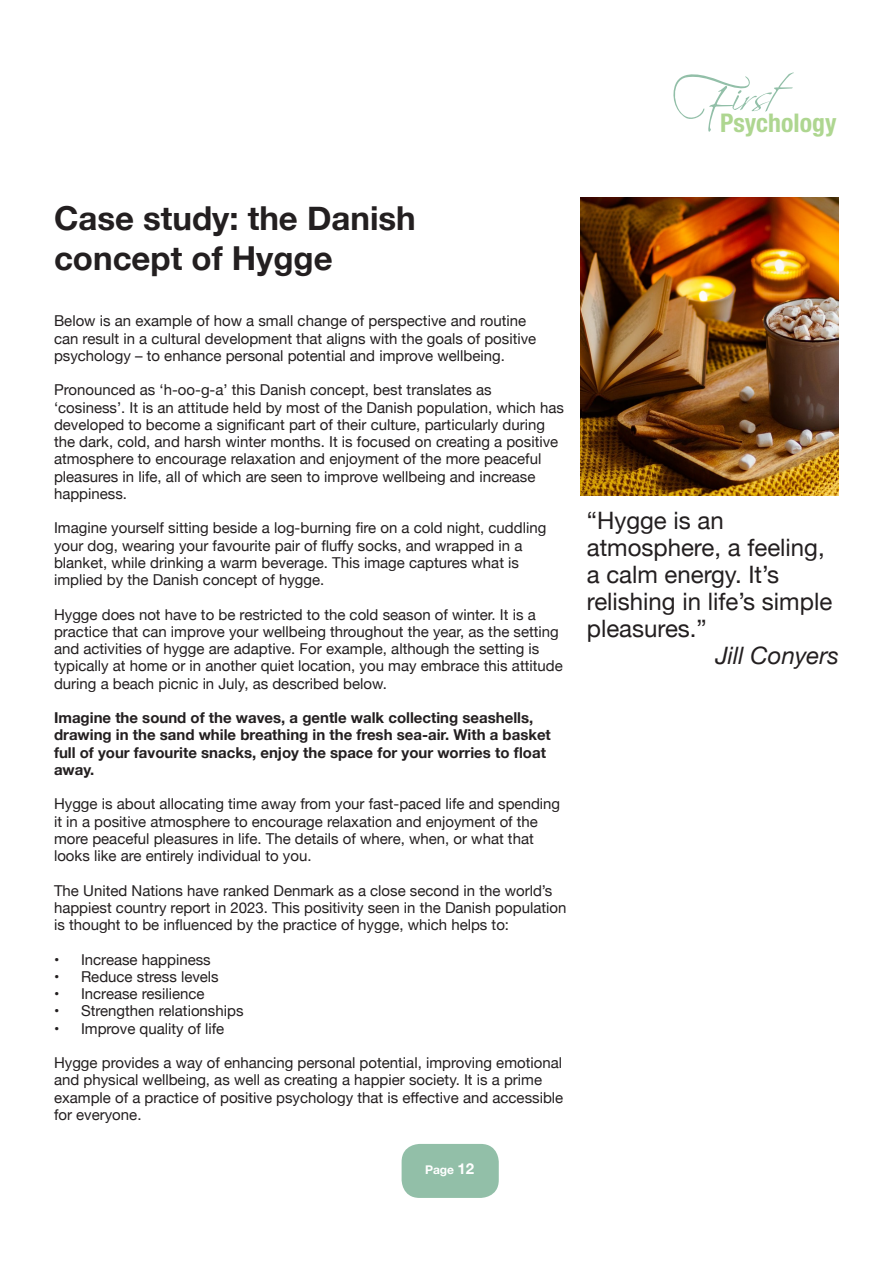
<style>
.page{position:relative;width:893px;height:1263px;background:#fff}
.page>*{position:absolute;margin:0;border:0;box-sizing:border-box;transform-origin:0 0}
.heading_1{font:700 33px/39.6px "Helvetica Neue";color:#231f20}
.t1{font:700 condensed 25.8px "Helvetica Neue";color:#aed690}
.main_para_style_sans{font:24px/27px "Helvetica Neue";color:#231f20}
.main_para_style_sans-2{font:italic 24px "Helvetica Neue";color:#231f20}
.main_para_style_sans-3{font:15px/17.2px "Helvetica Neue";color:#231f20}
.main_para_style_sans-4{font:700 15px/17.2px "Helvetica Neue";color:#231f20}
.t2{font:700 12px "Helvetica Neue";color:#fff}
.s1{font-size:15px}
</style>
<div class="page">
<svg style="left:673px;top:72px;width:121px;height:60px"></svg>
<div style="left:402px;top:1144px;width:97px;height:54px;background:#92bfa8;border-radius:18px"></div>
<img style="left:580px;top:198px;width:259px;height:297px">
<h2 class="t1" style="left:720px;top:102px;width:118px">Psychology</h2>
<p class="heading_1" style="left:54px;top:199px;width:363px">Case study: the Danish concept of Hygge</p>
<p class="main_para_style_sans-3" style="left:54px;top:313px;width:484px">Below is an example of how a small change of perspective and routine can result in a cultural development that aligns with the goals of positive psychology – to enhance personal potential and improve wellbeing.</p>
<p class="main_para_style_sans-3" style="left:54px;top:382px;width:511px">Pronounced as ‘h-oo-g-a’ this Danish concept, best translates as ‘cosiness’. It is an attitude held by most of the Danish population, which has developed to become a significant part of their culture, particularly during the dark, cold, and harsh winter months. It is focused on creating a positive atmosphere to encourage relaxation and enjoyment of the more peaceful pleasures in life, all of which are seen to improve wellbeing and increase happiness.</p>
<p class="main_para_style_sans-3" style="left:54px;top:520px;width:494px">Imagine yourself sitting beside a log-burning fire on a cold night, cuddling your dog, wearing your favourite pair of fluffy socks, and wrapped in a blanket, while drinking a warm beverage. This image captures what is implied by the Danish concept of hygge.</p>
<p class="main_para_style_sans-3" style="left:54px;top:606px;width:510px">Hygge does not have to be restricted to the cold season of winter. It is a practice that can improve your wellbeing throughout the year, as the setting and activities of hygge are adaptive. For example, although the setting is typically at home or in another quiet location, you may embrace this attitude during a beach picnic in July, as described below.</p>
<p class="main_para_style_sans-4" style="left:54px;top:710px;width:498px">Imagine the sound of the waves, a gentle walk collecting seashells, drawing in the sand while breathing in the fresh sea-air. With a basket full of your favourite snacks, enjoy the space for your worries to float away.</p>
<p class="main_para_style_sans-3" style="left:54px;top:796px;width:508px">Hygge is about allocating time away from your fast-paced life and spending it in a positive atmosphere to encourage relaxation and enjoyment of the more peaceful pleasures in life. The details of where, when, or what that looks like are entirely individual to you.</p>
<p class="main_para_style_sans-3" style="left:54px;top:882px;width:514px">The United Nations have ranked Denmark as a close second in the world’s happiest country report in 2023. This positivity seen in the Danish population is thought to be influenced by the practice of hygge, which helps to:</p>
<p class="main_para_style_sans-3" style="left:54px;top:951px;width:158px">• Increase happiness</p>
<p class="main_para_style_sans-3" style="left:54px;top:969px;width:166px">• Reduce stress levels</p>
<p class="main_para_style_sans-3" style="left:54px;top:986px;width:152px">• Increase resilience</p>
<p class="main_para_style_sans-3" style="left:54px;top:1003px;width:191px">• Strengthen relationships</p>
<p class="main_para_style_sans-3" style="left:54px;top:1020px;width:172px">• Improve quality of life</p>
<p class="main_para_style_sans-3" style="left:54px;top:1055px;width:511px">Hygge provides a way of enhancing personal potential, improving emotional and physical wellbeing, as well as creating a happier society. It is a prime example of a practice of positive psychology that is effective and accessible for everyone.</p>
<p class="t2" style="left:425px;top:1160px;width:51px">Page <span class="s1">12</span></p>
<p class="main_para_style_sans" style="left:587px;top:508px;width:247px">“Hygge is an atmosphere, a feeling, a calm energy. It’s relishing in life’s simple pleasures.”</p>
<p class="main_para_style_sans-2" style="left:715px;top:638px;width:125px">Jill Conyers</p>
</div>
